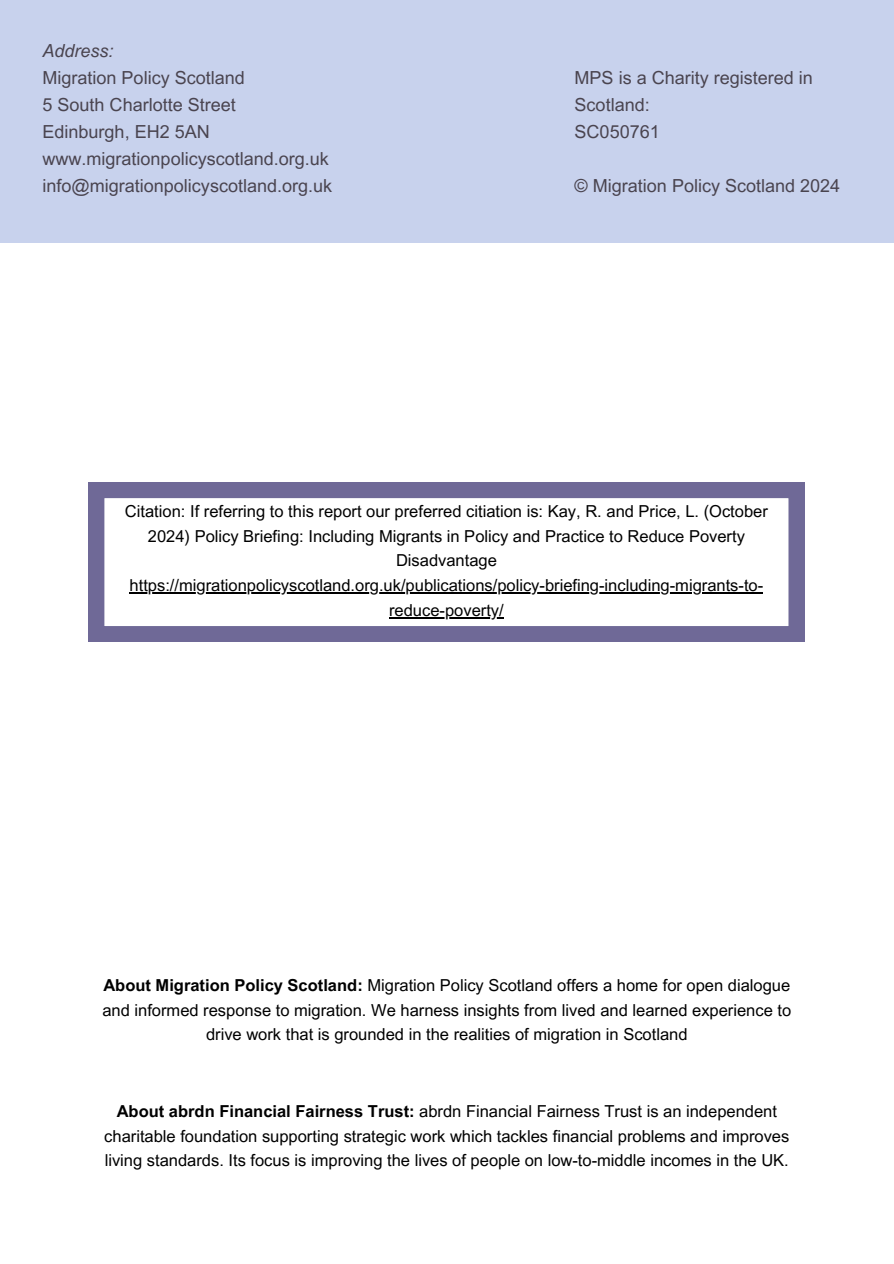
<style>
.page{position:relative;width:894px;height:1264px;background:#fff}
.page>*{position:absolute;margin:0;border:0;box-sizing:border-box;transform-origin:0 0}
.t1{font:18px/27px "Arial MT Pro";color:#4a444f}
.t2{font:italic 18px "Arial MT Pro";color:#4a444f}
.t3{font:16.5px/24.8px "Arial MT Pro";color:#000;text-align:center}
.s1{font-weight:700}
</style>
<div class="page">
<svg style="left:89px;top:482px;width:715px;height:160px"></svg>
<hr style="left:129px;top:592px;width:634px;height:1px;background:#000">
<hr style="left:389px;top:617px;width:114px;height:1px;background:#000">
<div style="left:0;top:0;width:893px;height:242px;background:#c8d2ed"></div>
<p class="t2" style="left:43px;top:40px;width:73px">Address:</p>
<p class="t1" style="left:43px;top:65px;width:291px">Migration Policy Scotland<br>5 South Charlotte Street<br>Edinburgh, EH2 5AN www.migrationpolicyscotland.org.uk info@migrationpolicyscotland.org.uk</p>
<p class="t1" style="left:574px;top:65px;width:240px">MPS is a Charity registered in<br>Scotland:<br>SC050761</p>
<p class="t1" style="left:574px;top:173px;width:267px">© Migration Policy Scotland 2024</p>
<p class="t3" style="left:125px;top:499px;width:644px">Citation: If referring to this report our preferred citiation is: Kay, R. and Price, L. (October 2024) Policy Briefing: Including Migrants in Policy and Practice to Reduce Poverty Disadvantage https://migrationpolicyscotland.org.uk/publications/policy-briefing-including-migrants-to&shy;reduce-poverty/</p>
<p class="t3" style="left:102px;top:973px;width:690px"><span class="s1">About Migration Policy Scotland:</span> Migration Policy Scotland offers a home for open dialogue and informed response to migration. We harness insights from lived and learned experience to drive work that is grounded in the realities of migration in Scotland</p>
<p class="t3" style="left:104px;top:1099px;width:686px"><span class="s1">About abrdn Financial Fairness Trust:</span> abrdn Financial Fairness Trust is an independent charitable foundation supporting strategic work which tackles financial problems and improves living standards. Its focus is improving the lives of people on low-to-middle incomes in the UK.</p>
</div>
